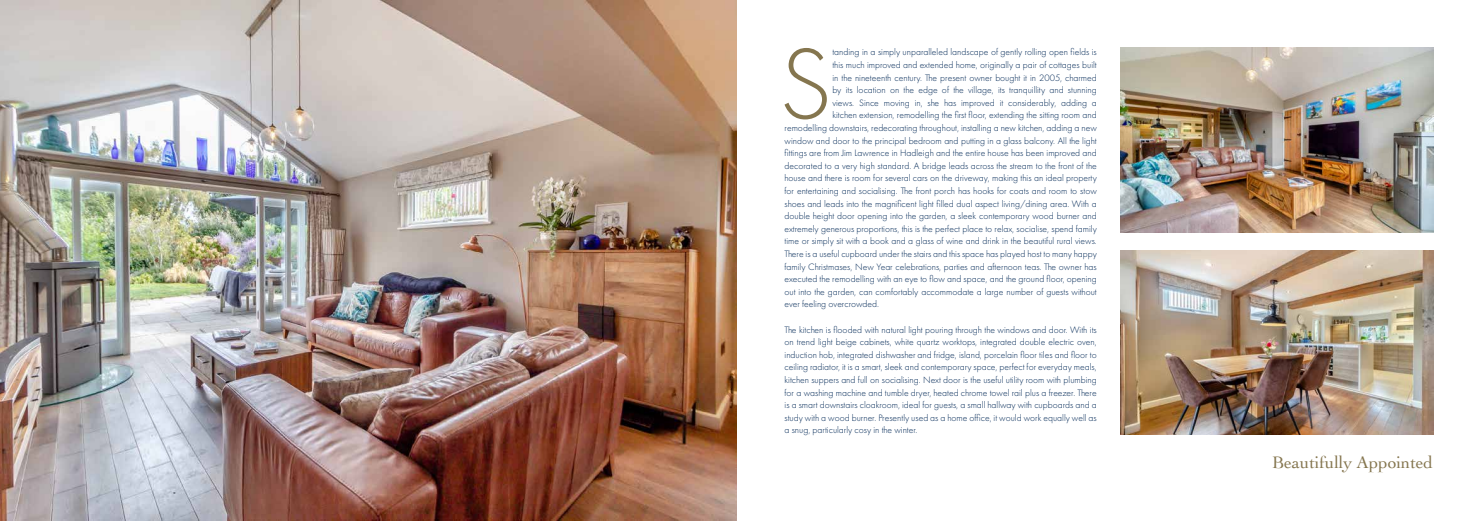
<style>
.page{position:relative;width:1474px;height:521px;background:#fff}
.page>*{position:absolute;margin:0;border:0;box-sizing:border-box;transform-origin:0 0}
.t1{font:300 104.04px "Futura PT";color:#85764f}
.t2{font:17.5px "Cochin";color:#85764f}
.t3{font:300 9.62px/12.6px "Futura PT";color:#002856;text-align:justify}
</style>
<div class="page">
<img style="left:1120px;top:251px;width:312px;height:184px">
<img style="left:0;top:0;width:737px;height:521px">
<img style="left:1120px;top:48px;width:312px;height:184px">
<h1 class="t1" style="left:779px;top:25px;width:55px">S</h1>
<p class="t3" style="left:832px;top:46px;width:266px">tanding in a simply unparalleled landscape of gently rolling open fields is</p>
<p class="t3" style="left:832px;top:58px;width:266px">this much improved and extended home, originally a pair of cottages built</p>
<p class="t3" style="left:832px;top:71px;width:266px">in the nineteenth century. The present owner bought it in 2005, charmed</p>
<p class="t3" style="left:832px;top:84px;width:266px">by its location on the edge of the village, its tranquillity and stunning</p>
<p class="t3" style="left:832px;top:96px;width:266px">views. Since moving in, she has improved it considerably, adding a</p>
<p class="t3" style="left:832px;top:109px;width:266px">kitchen extension, remodelling the first floor, extending the sitting room and</p>
<p class="t3" style="left:784px;top:121px;width:314px">remodelling downstairs, redecorating throughout, installing a new kitchen, adding a new</p>
<p class="t3" style="left:784px;top:134px;width:314px">window and door to the principal bedroom and putting in a glass balcony. All the light</p>
<p class="t3" style="left:784px;top:147px;width:314px">fittings are from Jim Lawrence in Hadleigh and the entire house has been improved and</p>
<p class="t3" style="left:784px;top:159px;width:314px">decorated to a very high standard. A bridge leads across the stream to the front of the</p>
<p class="t3" style="left:784px;top:172px;width:314px">house and there is room for several cars on the driveway, making this an ideal property</p>
<p class="t3" style="left:784px;top:184px;width:314px">for entertaining and socialising. The front porch has hooks for coats and room to stow</p>
<p class="t3" style="left:784px;top:197px;width:314px">shoes and leads into the magnificent light filled dual aspect living/dining area. With a</p>
<p class="t3" style="left:784px;top:210px;width:314px">double height door opening into the garden, a sleek contemporary wood burner and</p>
<p class="t3" style="left:784px;top:222px;width:314px">extremely generous proportions, this is the perfect place to relax, socialise, spend family</p>
<p class="t3" style="left:784px;top:235px;width:314px">time or simply sit with a book and a glass of wine and drink in the beautiful rural views.</p>
<p class="t3" style="left:784px;top:247px;width:314px">There is a useful cupboard under the stairs and this space has played host to many happy</p>
<p class="t3" style="left:784px;top:260px;width:314px">family Christmases, New Year celebrations, parties and afternoon teas. The owner has</p>
<p class="t3" style="left:784px;top:273px;width:314px">executed the remodelling with an eye to flow and space, and the ground floor, opening</p>
<p class="t3" style="left:784px;top:285px;width:314px">out into the garden, can comfortably accommodate a large number of guests without</p>
<p class="t3" style="left:784px;top:298px;width:96px">ever feeling overcrowded.</p>
<p class="t3" style="left:784px;top:323px;width:314px">The kitchen is flooded with natural light pouring through the windows and door. With its on trend light beige cabinets, white quartz worktops, integrated double electric oven, induction hob, integrated dishwasher and fridge, island, porcelain floor tiles and floor to ceiling radiator, it is a smart, sleek and contemporary space, perfect for everyday meals, kitchen suppers and full on socialising. Next door is the useful utility room with plumbing for a washing machine and tumble dryer, heated chrome towel rail plus a freezer. There is a smart downstairs cloakroom, ideal for guests, a small hallway with cupboards and a study with a wood burner. Presently used as a home office, it would work equally well as a snug, particularly cosy in the winter.</p>
<h2 class="t2" style="left:1272px;top:450px;width:162px">Beautifully Appointed</h2>
</div>
